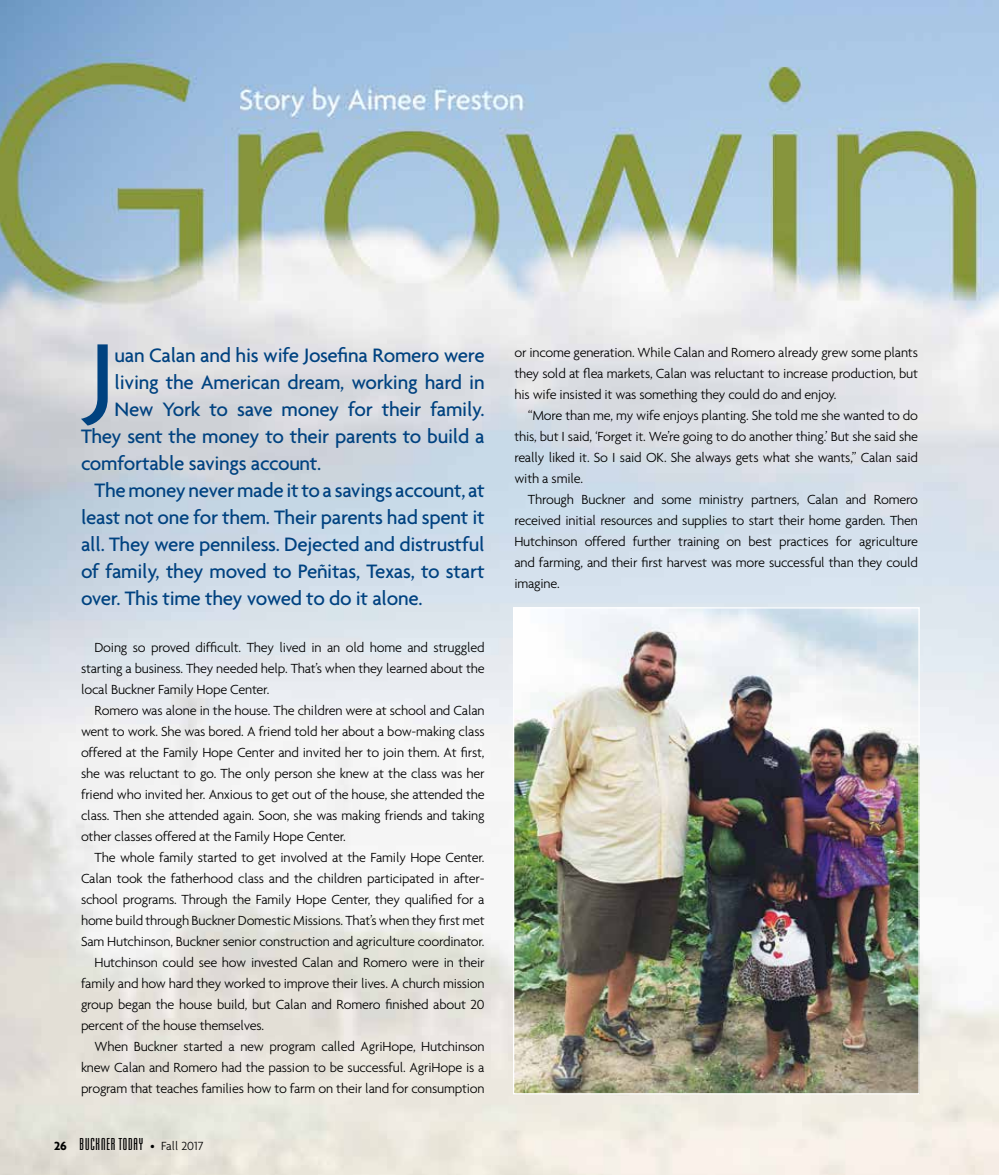
<style>
.page{position:relative;width:999px;height:1175px;background:#fff}
.page>*{position:absolute;margin:0;border:0;box-sizing:border-box;transform-origin:0 0}
.t1{font:500 105.6px "Agenda";color:#004280}
.t2{font:500 21px "Agenda";letter-spacing:-.015em;color:#004280}
.t3{font:18px "Mekanik Plain";letter-spacing:.05em;color:#000}
.t4{font:300 14.25px/21px "Agenda";letter-spacing:-.015em;color:#000;text-align:justify}
.s1{font-family:"Agenda";font-weight:700;font-size:12.75px}
.s2{font-family:"Agenda";font-weight:300;font-size:12.75px}
</style>
<div class="page">
<img style="left:0;top:0;width:999px;height:1174px">
<img style="left:515px;top:609px;width:403px;height:483px">
<h1 class="t1" style="left:87px;top:313px;width:30px">J</h1>
<h2 class="t2" style="left:115px;top:343px;width:372px">uan Calan and his wife Josefina Romero were</h2>
<h2 class="t2" style="left:115px;top:370px;width:372px">living the American dream, working hard in</h2>
<h2 class="t2" style="left:115px;top:397px;width:372px">New York to save money for their family.</h2>
<h2 class="t2" style="left:81px;top:424px;width:405px">They sent the money to their parents to build a</h2>
<h2 class="t2" style="left:81px;top:451px;width:242px">comfortable savings account.</h2>
<h2 class="t2" style="left:95px;top:478px;width:392px">The money never made it to a savings account, at</h2>
<h2 class="t2" style="left:81px;top:505px;width:405px">least not one for them. Their parents had spent it</h2>
<h2 class="t2" style="left:81px;top:532px;width:405px">all. They were penniless. Dejected and distrustful</h2>
<h2 class="t2" style="left:81px;top:559px;width:405px">of family, they moved to Peñitas, Texas, to start</h2>
<h2 class="t2" style="left:81px;top:586px;width:343px">over. This time they vowed to do it alone.</h2>
<p class="t4" style="left:81px;top:636px;width:405px;text-indent:13px">Doing so proved difficult. They lived in an old home and struggled starting a business. They needed help. That’s when they learned about the local Buckner Family Hope Center.</p>
<p class="t4" style="left:81px;top:699px;width:405px;text-indent:13px">Romero was alone in the house. The children were at school and Calan went to work. She was bored. A friend told her about a bow-making class offered at the Family Hope Center and invited her to join them. At first, she was reluctant to go. The only person she knew at the class was her friend who invited her. Anxious to get out of the house, she attended the class. Then she attended again. Soon, she was making friends and taking other classes offered at the Family Hope Center.</p>
<p class="t4" style="left:94px;top:846px;width:392px">The whole family started to get involved at the Family Hope Center.</p>
<p class="t4" style="left:81px;top:867px;width:405px">Calan took the fatherhood class and the children participated in after-</p>
<p class="t4" style="left:81px;top:888px;width:405px">school programs. Through the Family Hope Center, they qualified for a</p>
<p class="t4" style="left:81px;top:909px;width:405px">home build through Buckner Domestic Missions. That’s when they first met</p>
<p class="t4" style="left:81px;top:930px;width:405px">Sam Hutchinson, Buckner senior construction and agriculture coordinator.</p>
<p class="t4" style="left:94px;top:951px;width:392px">Hutchinson could see how invested Calan and Romero were in their</p>
<p class="t4" style="left:81px;top:972px;width:405px">family and how hard they worked to improve their lives. A church mission</p>
<p class="t4" style="left:81px;top:993px;width:405px">group began the house build, but Calan and Romero finished about 20</p>
<p class="t4" style="left:81px;top:1014px;width:185px">percent of the house themselves.</p>
<p class="t4" style="left:94px;top:1035px;width:392px">When Buckner started a new program called AgriHope, Hutchinson</p>
<p class="t4" style="left:81px;top:1056px;width:405px">knew Calan and Romero had the passion to be successful. AgriHope is a</p>
<p class="t4" style="left:81px;top:1077px;width:405px">program that teaches families how to farm on their land for consumption</p>
<p class="t3" style="left:54px;top:1133px;width:151px"><span class="s1">26</span> BUCKNER TODAY <span class="s2">• Fall 2017</span></p>
<p class="t4" style="left:514px;top:342px;width:405px">or income generation. While Calan and Romero already grew some plants they sold at flea markets, Calan was reluctant to increase production, but his wife insisted it was something they could do and enjoy.</p>
<p class="t4" style="left:514px;top:405px;width:405px;text-indent:13px">“More than me, my wife enjoys planting. She told me she wanted to do this, but I said, ‘Forget it. We’re going to do another thing.’ But she said she really liked it. So I said OK. She always gets what she wants,” Calan said with a smile.</p>
<p class="t4" style="left:514px;top:489px;width:405px;text-indent:13px">Through Buckner and some ministry partners, Calan and Romero received initial resources and supplies to start their home garden. Then Hutchinson offered further training on best practices for agriculture and farming, and their first harvest was more successful than they could imagine.</p>
</div>
